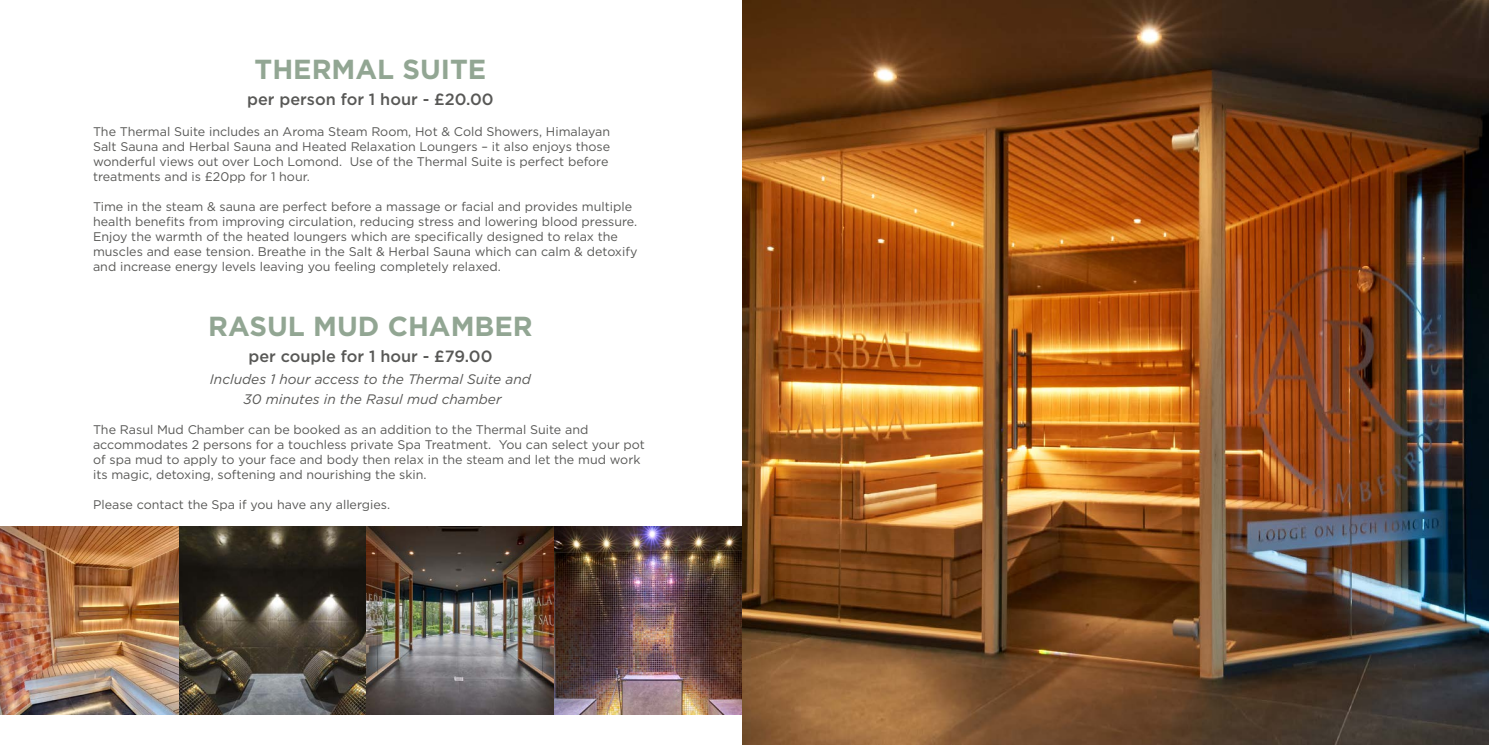
<style>
.page{position:relative;width:1489px;height:745px;background:#fff}
.page>*{position:absolute;margin:0;border:0;box-sizing:border-box;transform-origin:0 0}
.t1{font:700 27.5px "Gotham";color:#92a693}
.t2{font:500 16.25px "Gotham";color:#585856}
.t3{font:italic 13.75px/20px "Gotham";color:#585856;text-align:center}
.t4{font:12.5px/15px "Gotham";color:#585856}
</style>
<div class="page">
<img style="left:0;top:526px;width:742px;height:188px">
<img style="left:742px;top:0;width:746px;height:744px">
<h1 class="t1" style="left:254px;top:57px;width:233px">THERMAL SUITE</h1>
<h2 class="t2" style="left:247px;top:92px;width:248px">per person for 1 hour - £20.00</h2>
<p class="t4" style="left:93px;top:125px;width:518px">The Thermal Suite includes an Aroma Steam Room, Hot &amp; Cold Showers, Himalayan Salt Sauna and Herbal Sauna and Heated Relaxation Loungers – it also enjoys those wonderful views out over Loch Lomond. Use of the Thermal Suite is perfect before treatments and is £20pp for 1 hour.</p>
<p class="t4" style="left:93px;top:200px;width:546px">Time in the steam &amp; sauna are perfect before a massage or facial and provides multiple health benefits from improving circulation, reducing stress and lowering blood pressure.<br>Enjoy the warmth of the heated loungers which are specifically designed to relax the muscles and ease tension. Breathe in the Salt &amp; Herbal Sauna which can calm &amp; detoxify and increase energy levels leaving you feeling completely relaxed.</p>
<h1 class="t1" style="left:208px;top:313px;width:326px">RASUL MUD CHAMBER</h1>
<h2 class="t2" style="left:248px;top:349px;width:245px">per couple for 1 hour - £79.00</h2>
<p class="t3" style="left:210px;top:369px;width:322px">Includes 1 hour access to the Thermal Suite and<br>30 minutes in the Rasul mud chamber</p>
<p class="t4" style="left:93px;top:422px;width:553px">The Rasul Mud Chamber can be booked as an addition to the Thermal Suite and accommodates 2 persons for a touchless private Spa Treatment. You can select your pot of spa mud to apply to your face and body then relax in the steam and let the mud work its magic, detoxing, softening and nourishing the skin.</p>
<p class="t4" style="left:93px;top:497px;width:298px">Please contact the Spa if you have any allergies.</p>
</div>
